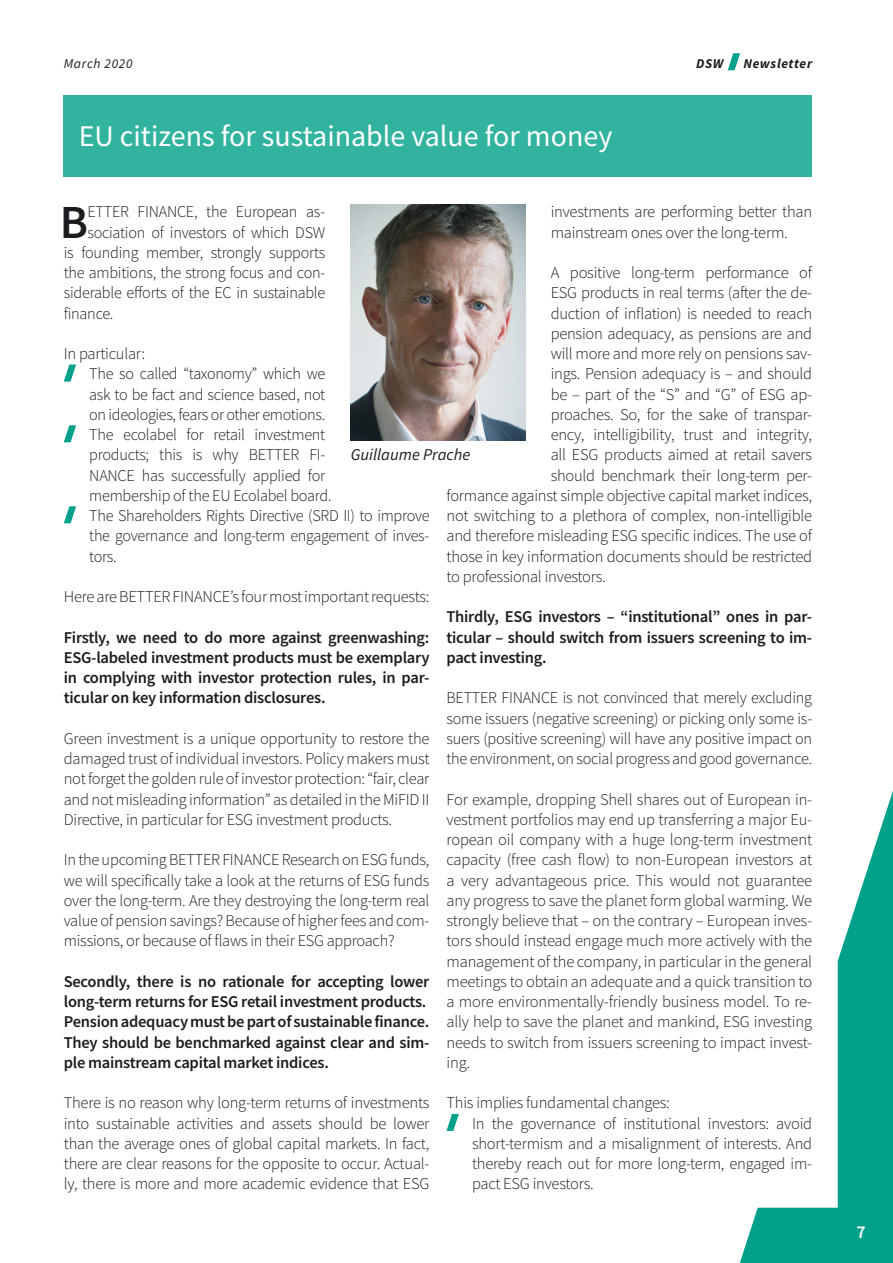
<style>
.page{position:relative;width:893px;height:1263px;background:#fff}
.page>*{position:absolute;margin:0;border:0;box-sizing:border-box;transform-origin:0 0}
.t1{font:600 47.4px "Source Sans Pro";color:#1b1c20}
.t2{font:30px "Source Sans Pro";color:#fff}
.t3{font:600 18px "Source Sans Pro";color:#fff}
.t4{font:300 16.5px/20.2px "Source Sans Pro";letter-spacing:-.015em;color:#1b1c20;text-align:justify}
.t5{font:600 16.5px/20.2px "Source Sans Pro";letter-spacing:-.015em;color:#1b1c20;text-align:justify}
.t6{font:italic 16.5px "Source Sans Pro";color:#1b1c20}
.t7{font:italic 700 13.5px "Source Sans Pro";letter-spacing:.05em;color:#1b1c20}
.t8{font:italic 13.5px "Source Sans Pro";letter-spacing:.05em;color:#1b1c20}
</style>
<div class="page">
<svg style="left:739px;top:791px;width:154px;height:472px"></svg>
<svg style="left:728px;top:53px;width:12px;height:17px"></svg>
<div style="left:64px;top:96px;width:748px;height:81px;background:#31b3a0"></div>
<svg style="left:64px;top:365px;width:12px;height:17px"></svg>
<svg style="left:64px;top:425px;width:12px;height:17px"></svg>
<svg style="left:64px;top:506px;width:12px;height:17px"></svg>
<svg style="left:446px;top:1114px;width:13px;height:17px"></svg>
<img style="left:351px;top:205px;width:174px;height:235px">
<p class="t8" style="left:64px;top:55px;width:70px">March 2020</p>
<p class="t7" style="left:696px;top:54px;width:29px">DSW</p>
<p class="t7" style="left:743px;top:54px;width:70px">Newsletter</p>
<h2 class="t2" style="left:79px;top:117px;width:535px">EU citizens for sustainable value for money</h2>
<p class="t4" style="left:551px;top:202px;width:263px">investments are performing better than mainstream ones over the long-term.</p>
<p class="t4" style="left:551px;top:262px;width:263px">A positive long-term performance of</p>
<p class="t4" style="left:551px;top:283px;width:263px">ESG products in real terms (after the de-</p>
<p class="t4" style="left:551px;top:303px;width:263px">duction of inflation) is needed to reach</p>
<p class="t4" style="left:551px;top:323px;width:263px">pension adequacy, as pensions are and</p>
<p class="t4" style="left:551px;top:343px;width:263px">will more and more rely on pensions sav-</p>
<p class="t4" style="left:551px;top:364px;width:263px">ings. Pension adequacy is – and should</p>
<p class="t4" style="left:551px;top:384px;width:263px">be – part of the “S” and “G” of ESG ap-</p>
<p class="t4" style="left:551px;top:404px;width:263px">proaches. So, for the sake of transpar-</p>
<p class="t4" style="left:551px;top:424px;width:263px">ency, intelligibility, trust and integrity,</p>
<p class="t4" style="left:551px;top:445px;width:263px">all ESG products aimed at retail savers</p>
<p class="t4" style="left:551px;top:465px;width:263px">should benchmark their long-term per-</p>
<p class="t4" style="left:446px;top:485px;width:367px">formance against simple objective capital market indices,</p>
<p class="t4" style="left:446px;top:505px;width:367px">not switching to a plethora of complex, non-intelligible</p>
<p class="t4" style="left:446px;top:526px;width:367px">and therefore misleading ESG specific indices. The use of</p>
<p class="t4" style="left:446px;top:546px;width:367px">those in key information documents should be restricted</p>
<p class="t4" style="left:446px;top:566px;width:161px">to professional investors.</p>
<p class="t5" style="left:446px;top:606px;width:367px">Thirdly, ESG investors – “institutional” ones in par&shy;ticular – should switch from issuers screening to im&shy;pact investing.</p>
<p class="t4" style="left:446px;top:688px;width:367px">BETTER FINANCE is not convinced that merely excluding some issuers (negative screening) or picking only some is&shy;suers (positive screening) will have any positive impact on the environment, on social progress and good governance.</p>
<p class="t4" style="left:446px;top:789px;width:367px">For example, dropping Shell shares out of European in&shy;vestment portfolios may end up transferring a major Eu&shy;ropean oil company with a huge long-term investment capacity (free cash flow) to non-European investors at a very advantageous price. This would not guarantee any progress to save the planet form global warming. We strongly believe that – on the contrary – European inves&shy;tors should instead engage much more actively with the management of the company, in particular in the general meetings to obtain an adequate and a quick transition to a more environmentally-friendly business model. To re&shy;ally help to save the planet and mankind, ESG investing needs to switch from issuers screening to impact invest&shy;ing.</p>
<p class="t4" style="left:472px;top:1093px;width:342px;text-align:left;text-indent:-26px">This implies fundamental changes:<br>In the governance of institutional investors: avoid short-termism and a misalignment of interests. And thereby reach out for more long-term, engaged im&shy;pact ESG investors.</p>
<h1 class="t1" style="left:60px;top:191px;width:30px">B</h1>
<p class="t4" style="left:87px;top:202px;width:239px">ETTER FINANCE, the European as-</p>
<p class="t4" style="left:87px;top:222px;width:239px">sociation of investors of which DSW</p>
<p class="t4" style="left:64px;top:242px;width:263px">is founding member, strongly supports</p>
<p class="t4" style="left:64px;top:262px;width:263px">the ambitions, the strong focus and con-</p>
<p class="t4" style="left:64px;top:283px;width:263px">siderable efforts of the EC in sustainable</p>
<p class="t4" style="left:64px;top:303px;width:51px">finance.</p>
<p class="t4" style="left:89px;top:343px;width:342px;text-align:left;text-indent:-26px">In particular:<br>The so called “taxonomy” which we<br>ask to be fact and science based, not<br>on ideologies, fears or other emotions.<br>The ecolabel for retail investment<br>products; this is why BETTER FI-<br>NANCE has successfully applied for<br>membership of the EU Ecolabel board.<br>The Shareholders Rights Directive (SRD II) to improve the governance and long-term engagement of inves&shy;tors.</p>
<p class="t4" style="left:64px;top:586px;width:367px">Here are BETTER FINANCE’s four most important requests:</p>
<p class="t5" style="left:64px;top:627px;width:367px">Firstly, we need to do more against greenwashing:<br>ESG-labeled investment products must be exemplary in complying with investor protection rules, in par&shy;ticular on key information disclosures.</p>
<p class="t4" style="left:64px;top:728px;width:367px">Green investment is a unique opportunity to restore the damaged trust of individual investors. Policy makers must not forget the golden rule of investor protection: “fair, clear and not misleading information” as detailed in the MiFID II Directive, in particular for ESG investment products.</p>
<p class="t4" style="left:64px;top:850px;width:367px">In the upcoming BETTER FINANCE Research on ESG funds, we will specifically take a look at the returns of ESG funds over the long-term. Are they destroying the long-term real value of pension savings? Because of higher fees and com&shy;missions, or because of flaws in their ESG approach?</p>
<p class="t5" style="left:64px;top:971px;width:367px;text-align:left">Secondly, there is no rationale for accepting lower long-term returns for ESG retail investment products.<br>Pension adequacy must be part of sustainable finance.<br>They should be benchmarked against clear and sim&shy;ple mainstream capital market indices.</p>
<p class="t4" style="left:64px;top:1093px;width:367px">There is no reason why long-term returns of investments into sustainable activities and assets should be lower than the average ones of global capital markets. In fact, there are clear reasons for the opposite to occur. Actual&shy;ly, there is more and more academic evidence that ESG</p>
<p class="t6" style="left:351px;top:444px;width:121px">Guillaume Prache</p>
<p class="t3" style="left:856px;top:1220px;width:11px">7</p>
</div>
